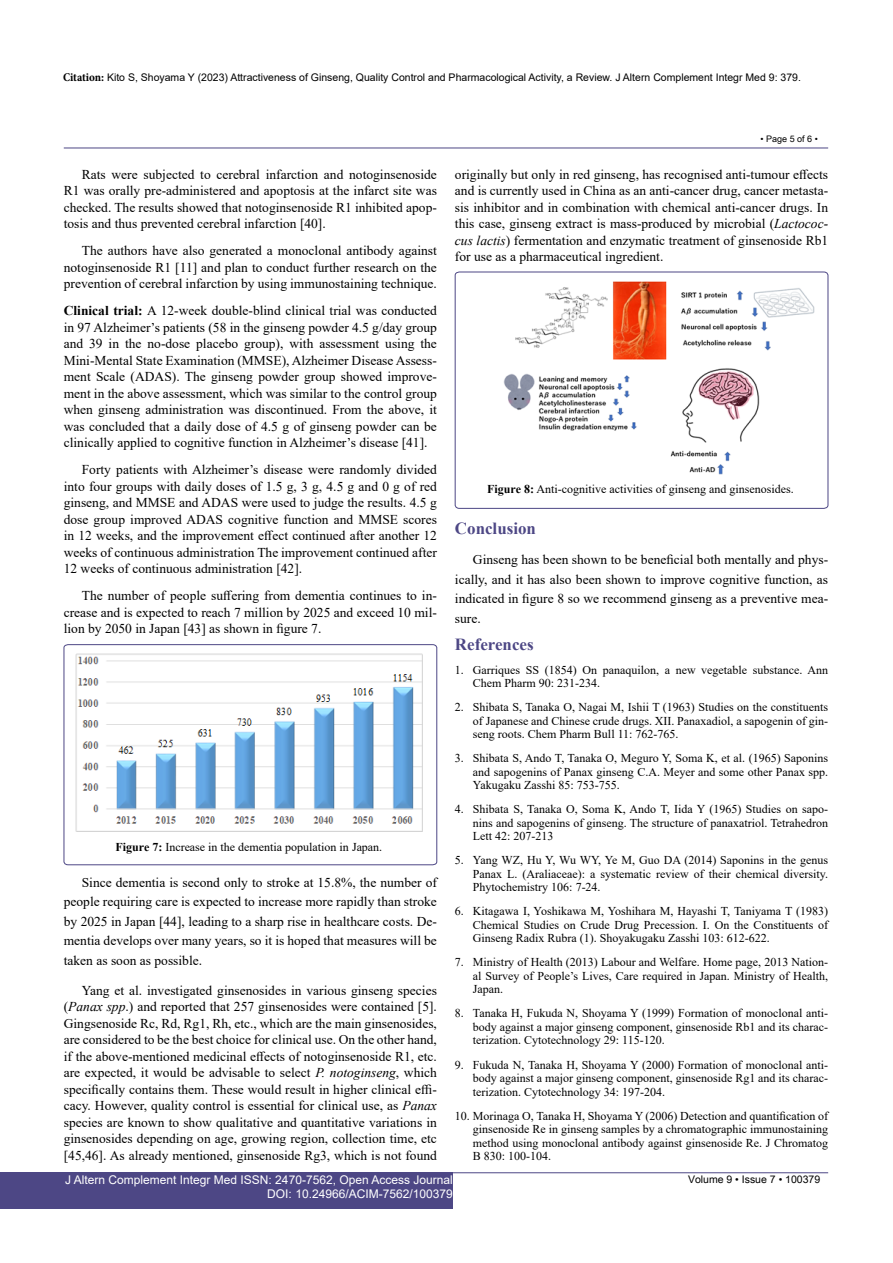
<style>
.page{position:relative;width:893px;height:1263px;background:#fff}
.page>*{position:absolute;margin:0;border:0;box-sizing:border-box;transform-origin:0 0}
.t1{font:700 16.95px "Times New Roman";color:#4d4785}
.t2{font:13.5px/16.5px "Times New Roman";color:#000;text-align:justify}
.t3{font:12px/13.5px "Times New Roman";color:#000;text-align:justify}
.t4{font:12px/14.2px "Arial";color:#fff;text-align:right}
.t5{font:10.5px "Arial";color:#000}
.t6{font:10.5px "Arial Unicode MS";color:#000}
.t7{font:9px "Arial Unicode MS";color:#000}
.s1{font-family:"Minion Pro";font-weight:700;font-stretch:condensed;font-size:12px}
.s2{font-weight:700}
.s3{font-style:italic}
</style>
<div class="page">
<hr style="left:64px;top:148px;width:764px;height:1px;background:#4d4785">
<hr style="left:64px;top:1172px;width:764px;height:1px;background:#4d4785">
<div style="left:0;top:1172px;width:453px;height:37px;background:#4d4785"></div>
<svg style="left:64px;top:644px;width:373px;height:221px"></svg>
<img style="left:73px;top:652px;width:352px;height:182px">
<svg style="left:455px;top:272px;width:373px;height:237px"></svg>
<img style="left:465px;top:279px;width:351px;height:198px">
<p class="t5" style="left:63px;top:70px;width:739px"><span class="s1">Citation:</span> Kito S, Shoyama Y (2023) Attractiveness of Ginseng, Quality Control and Pharmacological Activity, a Review. J Altern Complement Integr Med 9: 379.</p>
<p class="t2" style="left:64px;top:166px;width:375px;text-indent:18px">Rats were subjected to cerebral infarction and notoginsenoside R1 was orally pre-administered and apoptosis at the infarct site was checked. The results showed that notoginsenoside R1 inhibited apop&shy;tosis and thus prevented cerebral infarction [40].</p>
<p class="t2" style="left:64px;top:242px;width:375px;text-indent:18px">The authors have also generated a monoclonal antibody against notoginsenoside R1 [11] and plan to conduct further research on the prevention of cerebral infarction by using immunostaining technique.</p>
<p class="t2" style="left:64px;top:302px;width:375px"><span class="s2">Clinical trial:</span> A 12-week double-blind clinical trial was conducted in 97 Alzheimer’s patients (58 in the ginseng powder 4.5 g/day group and 39 in the no-dose placebo group), with assessment using the Mini-Mental State Examination (MMSE), Alzheimer Disease Assess&shy;ment Scale (ADAS). The ginseng powder group showed improve&shy;ment in the above assessment, which was similar to the control group when ginseng administration was discontinued. From the above, it was concluded that a daily dose of 4.5 g of ginseng powder can be clinically applied to cognitive function in Alzheimer’s disease [41].</p>
<p class="t2" style="left:64px;top:461px;width:375px;text-indent:18px">Forty patients with Alzheimer’s disease were randomly divided into four groups with daily doses of 1.5 g, 3 g, 4.5 g and 0 g of red ginseng, and MMSE and ADAS were used to judge the results. 4.5 g dose group improved ADAS cognitive function and MMSE scores in 12 weeks, and the improvement effect continued after another 12 weeks of continuous administration The improvement continued after 12 weeks of continuous administration [42].</p>
<p class="t2" style="left:64px;top:587px;width:375px;text-indent:18px">The number of people suffering from dementia continues to in&shy;crease and is expected to reach 7 million by 2025 and exceed 10 mil&shy;lion by 2050 in Japan [43] as shown in figure 7.</p>
<p class="t3" style="left:116px;top:840px;width:268px"><span class="s2">Figure 7:</span> Increase in the dementia population in Japan.</p>
<p class="t2" style="left:64px;top:872px;width:375px;line-height:19.5px;text-indent:18px">Since dementia is second only to stroke at 15.8%, the number of people requiring care is expected to increase more rapidly than stroke by 2025 in Japan [44], leading to a sharp rise in healthcare costs. De&shy;mentia develops over many years, so it is hoped that measures will be taken as soon as possible.</p>
<p class="t2" style="left:64px;top:982px;width:375px;text-indent:18px">Yang et al. investigated ginsenosides in various ginseng species (<span class="s3">Panax spp</span>.) and reported that 257 ginsenosides were contained [5].<br>Gingsenoside Rc, Rd, Rg1, Rh, etc., which are the main ginsenosides, are considered to be the best choice for clinical use. On the other hand, if the above-mentioned medicinal effects of notoginsenoside R1, etc. are expected, it would be advisable to select <span class="s3">P. notoginseng</span>, which specifically contains them. These would result in higher clinical effi&shy;cacy. However, quality control is essential for clinical use, as <span class="s3">Panax </span>species are known to show qualitative and quantitative variations in ginsenosides depending on age, growing region, collection time, etc [45,46]. As already mentioned, ginsenoside Rg3, which is not found</p>
<p class="t7" style="left:760px;top:132px;width:59px">• Page 5 of 6 •</p>
<p class="t2" style="left:455px;top:166px;width:375px">originally but only in red ginseng, has recognised anti-tumour effects and is currently used in China as an anti-cancer drug, cancer metasta&shy;sis inhibitor and in combination with chemical anti-cancer drugs. In this case, ginseng extract is mass-produced by microbial (<span class="s3">Lactococ&shy;cus lactis</span>) fermentation and enzymatic treatment of ginsenoside Rb1 for use as a pharmaceutical ingredient.</p>
<p class="t3" style="left:487px;top:482px;width:308px"><span class="s2">Figure 8:</span> Anti-cognitive activities of ginseng and ginsenosides.</p>
<p class="t1" style="left:455px;top:516px;width:83px">Conclusion</p>
<p class="t2" style="left:455px;top:550px;width:375px;line-height:19.5px;text-indent:18px">Ginseng has been shown to be beneficial both mentally and phys&shy;ically, and it has also been shown to improve cognitive function, as indicated in figure 8 so we recommend ginseng as a preventive mea&shy;sure.</p>
<p class="t1" style="left:455px;top:632px;width:80px">References</p>
<p class="t3" style="left:473px;top:663px;width:357px;text-indent:-18px">1. Garriques SS (1854) On panaquilon, a new vegetable substance. Ann<br>Chem Pharm 90: 231-234.</p>
<p class="t3" style="left:473px;top:700px;width:357px;text-indent:-18px">2. Shibata S, Tanaka O, Nagai M, Ishii T (1963) Studies on the constituents of Japanese and Chinese crude drugs. XII. Panaxadiol, a sapogenin of gin&shy;seng roots. Chem Pharm Bull 11: 762-765.</p>
<p class="t3" style="left:473px;top:751px;width:357px;text-indent:-18px">3. Shibata S, Ando T, Tanaka O, Meguro Y, Soma K, et al. (1965) Saponins and sapogenins of Panax ginseng C.A. Meyer and some other Panax spp.<br>Yakugaku Zasshi 85: 753-755.</p>
<p class="t3" style="left:473px;top:802px;width:357px;text-indent:-18px">4. Shibata S, Tanaka O, Soma K, Ando T, Iida Y (1965) Studies on sapo&shy;nins and sapogenins of ginseng. The structure of panaxatriol. Tetrahedron Lett 42: 207-213</p>
<p class="t3" style="left:473px;top:853px;width:357px;text-indent:-18px">5. Yang WZ, Hu Y, Wu WY, Ye M, Guo DA (2014) Saponins in the genus Panax L. (Araliaceae): a systematic review of their chemical diversity.<br>Phytochemistry 106: 7-24.</p>
<p class="t3" style="left:473px;top:904px;width:357px;text-indent:-18px">6. Kitagawa I, Yoshikawa M, Yoshihara M, Hayashi T, Taniyama T (1983)<br>Chemical Studies on Crude Drug Precession. I. On the Constituents of Ginseng Radix Rubra (1). Shoyakugaku Zasshi 103: 612-622.</p>
<p class="t3" style="left:473px;top:955px;width:357px;text-indent:-18px">7. Ministry of Health (2013) Labour and Welfare. Home page, 2013 Nation&shy;al Survey of People’s Lives, Care required in Japan. Ministry of Health, Japan.</p>
<p class="t3" style="left:473px;top:1006px;width:357px;text-indent:-18px">8. Tanaka H, Fukuda N, Shoyama Y (1999) Formation of monoclonal anti&shy;body against a major ginseng component, ginsenoside Rb1 and its charac&shy;terization. Cytotechnology 29: 115-120.</p>
<p class="t3" style="left:473px;top:1057px;width:357px;text-indent:-18px">9. Fukuda N, Tanaka H, Shoyama Y (2000) Formation of monoclonal anti&shy;body against a major ginseng component, ginsenoside Rg1 and its charac&shy;terization. Cytotechnology 34: 197-204.</p>
<p class="t3" style="left:473px;top:1108px;width:357px;text-indent:-18px">10. Morinaga O, Tanaka H, Shoyama Y (2006) Detection and quantification of ginsenoside Re in ginseng samples by a chromatographic immunostaining method using monoclonal antibody against ginsenoside Re. J Chromatog B 830: 100-104.</p>
<p class="t4" style="left:65px;top:1172px;width:389px">J Altern Complement Integr Med ISSN: 2470-7562, Open Access Journal<br>DOI: 10.24966/ACIM-7562/100379</p>
<p class="t6" style="left:688px;top:1172px;width:134px">Volume 9 • Issue 7 • 100379</p>
</div>
